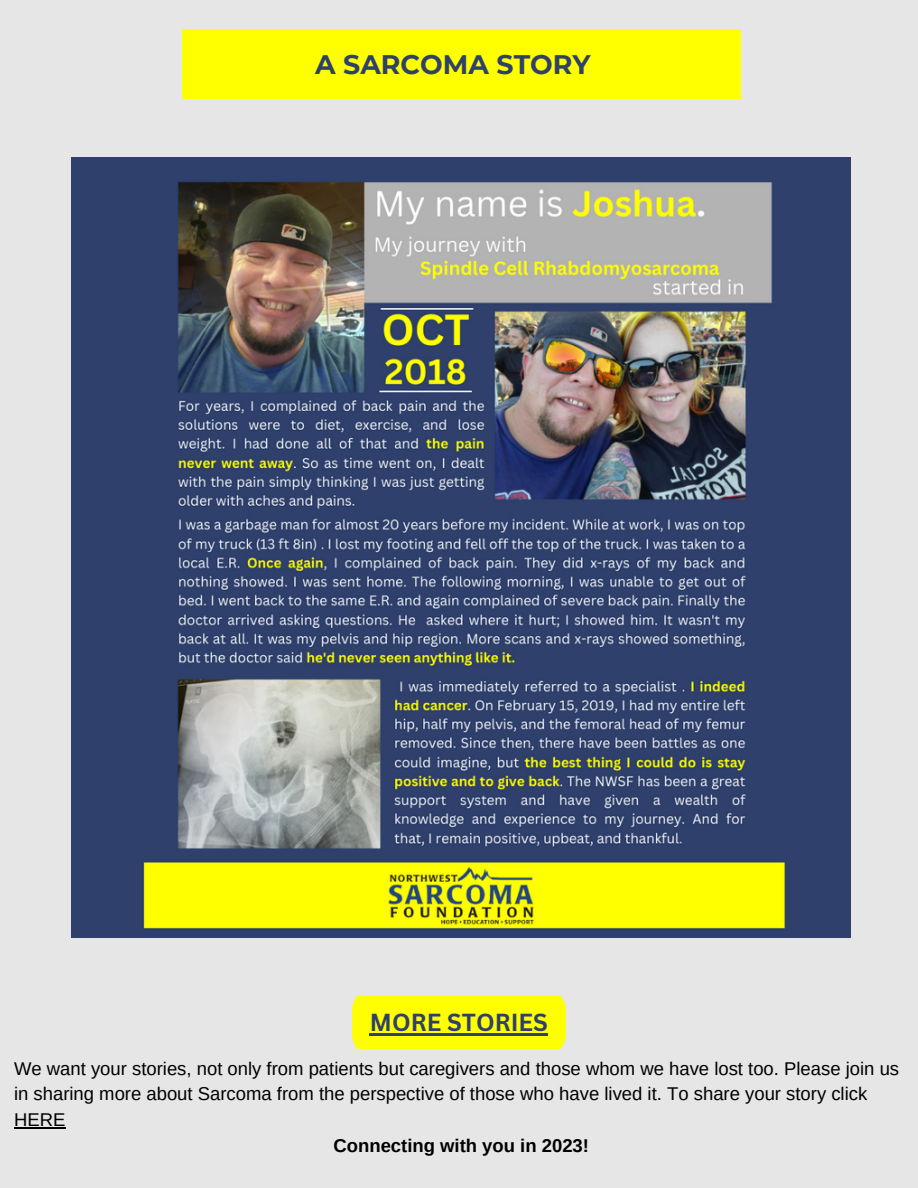
<style>
.page{position:relative;width:918px;height:1188px;background:#e6e6e6}
.page>*{position:absolute;margin:0;border:0;box-sizing:border-box;transform-origin:0 0}
.t1{font:700 26.85px "Montserrat";color:#2e406b}
.t2{font:700 24px "Canva Sans";color:#2e406b}
.t3{font:18.45px/25.8px "Arimo";color:#000}
.t4{font:700 18.45px "Arimo";color:#000}
</style>
<div class="page">
<div style="left:182px;top:29px;width:559px;height:70px;background:#ff0"></div>
<div style="left:352px;top:996px;width:214px;height:53px;background:#ff0"></div>
<hr style="left:370px;top:1033px;width:178px;height:3px;background:#2e406b">
<img style="left:71px;top:157px;width:780px;height:780px">
<hr style="left:14px;top:1127px;width:51px;height:2px;background:#000">
<h1 class="t1" style="left:315px;top:48px;width:277px">A SARCOMA STORY</h1>
<h2 class="t2" style="left:370px;top:1005px;width:180px">MORE STORIES</h2>
<p class="t3" style="left:14px;top:1055px;width:887px">We want your stories, not only from patients but caregivers and those whom we have lost too. Please join us in sharing more about Sarcoma from the perspective of those who have lived it. To share your story click<br>HERE</p>
<p class="t4" style="left:334px;top:1135px;width:257px">Connecting with you in 2023!</p>
</div>
